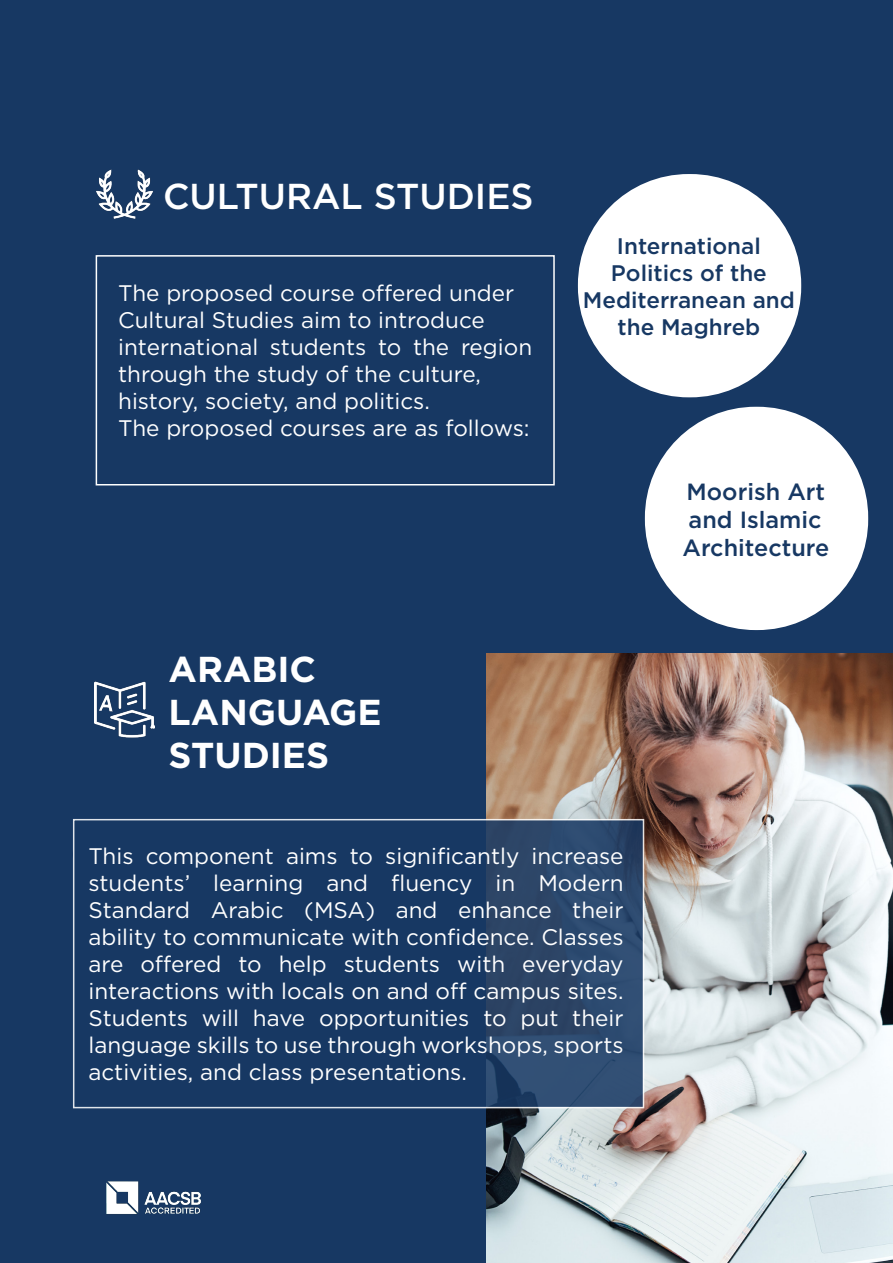
<style>
.page{position:relative;width:893px;height:1263px;background:#fff}
.page>*{position:absolute;margin:0;border:0;box-sizing:border-box;transform-origin:0 0}
.t1{font:700 36px/43.2px "Gotham";color:#fff}
.t2{font:500 36px "Gotham";color:#fff}
.t3{font:500 23.4px "Gotham";color:#173863}
.t4{font:22.5px/27px "Gotham";color:#fff}
.t5{font:500 22.5px/27px "Gotham";color:#173863;text-align:center}
</style>
<div class="page">
<div style="left:0;top:1px;width:486px;height:1262px;background:#173863"></div>
<img style="left:486px;top:653px;width:407px;height:610px">
<div style="left:0;top:0;width:893px;height:653px;background:#173863"></div>
<img style="left:106px;top:1181px;width:95px;height:33px">
<div style="left:73px;top:819px;width:571px;height:289px;background:linear-gradient(to right,#103260,#2a476b);border:2px solid #fff"></div>
<div style="left:578px;top:174px;width:223px;height:223px;background:#fff;border-radius:111px"></div>
<div style="left:645px;top:407px;width:223px;height:223px;background:#fff;border-radius:111px"></div>
<div style="left:96px;top:255px;width:459px;height:230px;border:2px solid #fff"></div>
<img style="left:96px;top:169px;width:57px;height:50px">
<img style="left:94px;top:681px;width:61px;height:57px">
<p class="t2" style="left:163px;top:173px;width:372px">CULTURAL STUDIES</p>
<p class="t4" style="left:118px;top:279px;width:398px">The proposed course offered under</p>
<p class="t4" style="left:118px;top:306px;width:368px">Cultural Studies aim to introduce</p>
<p class="t4" style="left:118px;top:333px;width:415px">international students to the region through the study of the culture,</p>
<p class="t4" style="left:118px;top:387px;width:313px">history, society, and politics.</p>
<p class="t4" style="left:118px;top:414px;width:413px">The proposed courses are as follows:</p>
<p class="t1" style="left:169px;top:647px;width:149px">ARABIC</p>
<p class="t1" style="left:169px;top:690px;width:214px">LANGUAGE<br>STUDIES</p>
<p class="t5" style="left:583px;top:232px;width:214px">International<br>Politics of the<br>Mediterranean and the Maghreb</p>
<p class="t3" style="left:687px;top:476px;width:140px">Moorish Art</p>
<p class="t3" style="left:689px;top:504px;width:134px">and Islamic</p>
<p class="t3" style="left:682px;top:532px;width:148px">Architecture</p>
<p class="t4" style="left:88px;top:842px;width:537px;text-align:justify;text-indent:-27px">• This component aims to significantly increase students’ learning and fluency in Modern Standard Arabic (MSA) and enhance their ability to communicate with confidence. Classes are offered to help students with everyday interactions with locals on and off campus sites.<br>Students will have opportunities to put their language skills to use through workshops, sports activities, and class presentations.</p>
</div>
